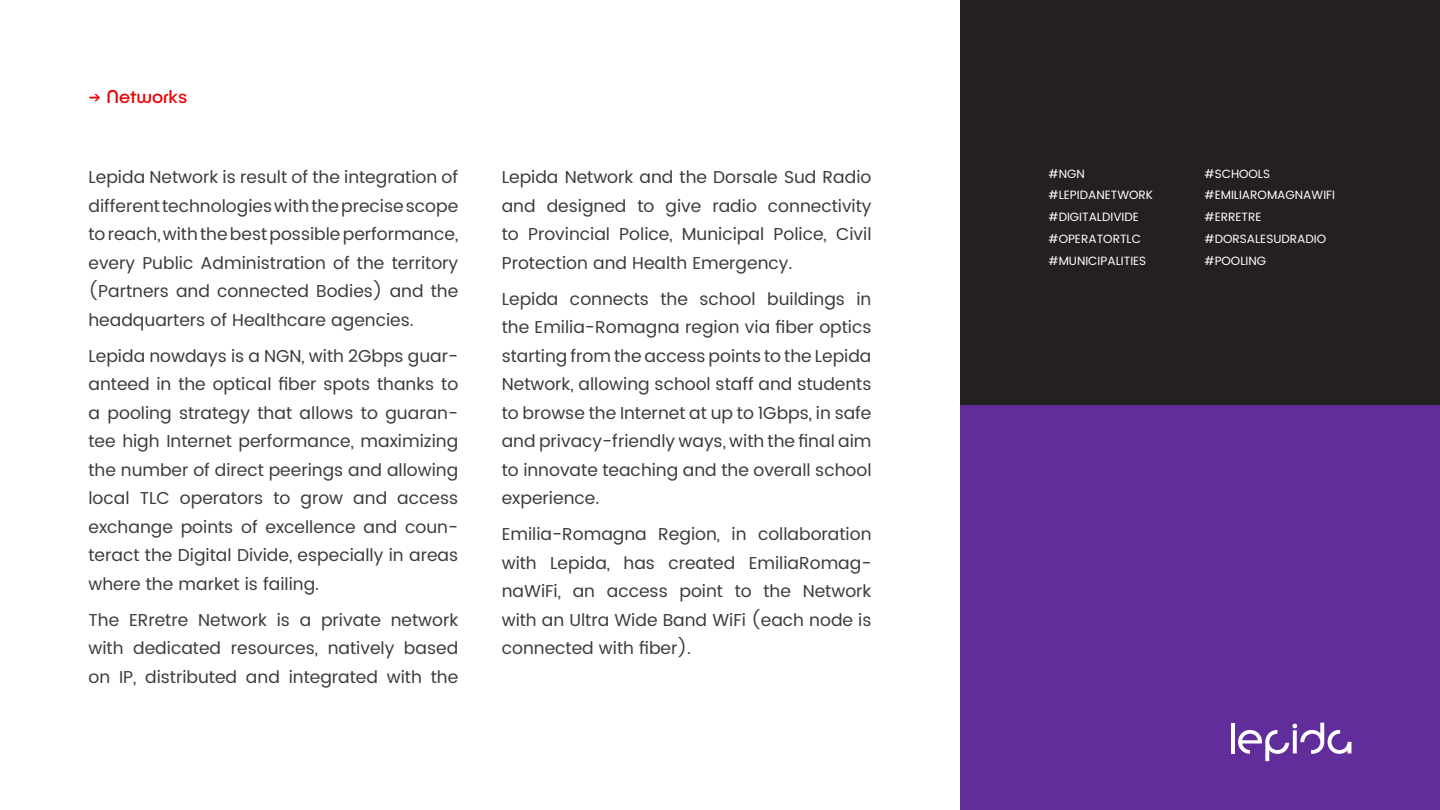
<style>
.page{position:relative;width:1440px;height:810px;background:#fff}
.page>*{position:absolute;margin:0;border:0;box-sizing:border-box;transform-origin:0 0}
.t1{font:18.75px "Publica Play";color:#e00}
.t2{font:17.25px/28.5px "Poppins";color:#3c3c3b;text-align:justify}
.t3{font:12px/21.8px "Poppins";color:#fff}
.s1{font-family:"Heading Now 64"}
</style>
<div class="page">
<div style="left:960px;top:405px;width:480px;height:405px;background:#602d9b"></div>
<div style="left:960px;top:0;width:480px;height:405px;background:#241f21"></div>
<hr style="left:1231px;top:723px;width:4px;height:30px;background:#fff">
<svg style="left:1238px;top:723px;width:113px;height:38px"></svg>
<p class="t1" style="left:88px;top:85px;width:100px"><span class="s1">→</span> Networks</p>
<p class="t2" style="left:88px;top:163px;width:371px">Lepida Network is result of the integration of different technologies with the precise scope to reach, with the best possible performance, every Public Administration of the territory (Partners and connected Bodies) and the headquarters of Healthcare agencies.</p>
<p class="t2" style="left:88px;top:342px;width:371px">Lepida nowdays is a NGN, with 2Gbps guar&shy;anteed in the optical fiber spots thanks to a pooling strategy that allows to guaran&shy;tee high Internet performance, maximizing the number of direct peerings and allowing local TLC operators to grow and access exchange points of excellence and coun&shy;teract the Digital Divide, especially in areas where the market is failing.</p>
<p class="t2" style="left:88px;top:606px;width:371px">The ERretre Network is a private network with dedicated resources, natively based on IP, distributed and integrated with the</p>
<p class="t2" style="left:502px;top:163px;width:371px">Lepida Network and the Dorsale Sud Radio and designed to give radio connectivity to Provincial Police, Municipal Police, Civil Protection and Health Emergency.</p>
<p class="t2" style="left:502px;top:285px;width:371px">Lepida connects the school buildings in the Emilia-Romagna region via fiber optics starting from the access points to the Lepida Network, allowing school staff and students to browse the Internet at up to 1Gbps, in safe and privacy-friendly ways, with the final aim to innovate teaching and the overall school experience.</p>
<p class="t2" style="left:502px;top:520px;width:371px">Emilia-Romagna Region, in collaboration with Lepida, has created EmiliaRomag&shy;naWiFi, an access point to the Network with an Ultra Wide Band WiFi (each node is connected with fiber).</p>
<p class="t3" style="left:1048px;top:163px;width:106px">#NGN #LEPIDANETWORK #DIGITALDIVIDE #OPERATORTLC #MUNICIPALITIES</p>
<p class="t3" style="left:1204px;top:163px;width:132px">#SCHOOLS #EMILIAROMAGNAWIFI #ERRETRE #DORSALESUDRADIO #POOLING</p>
</div>
